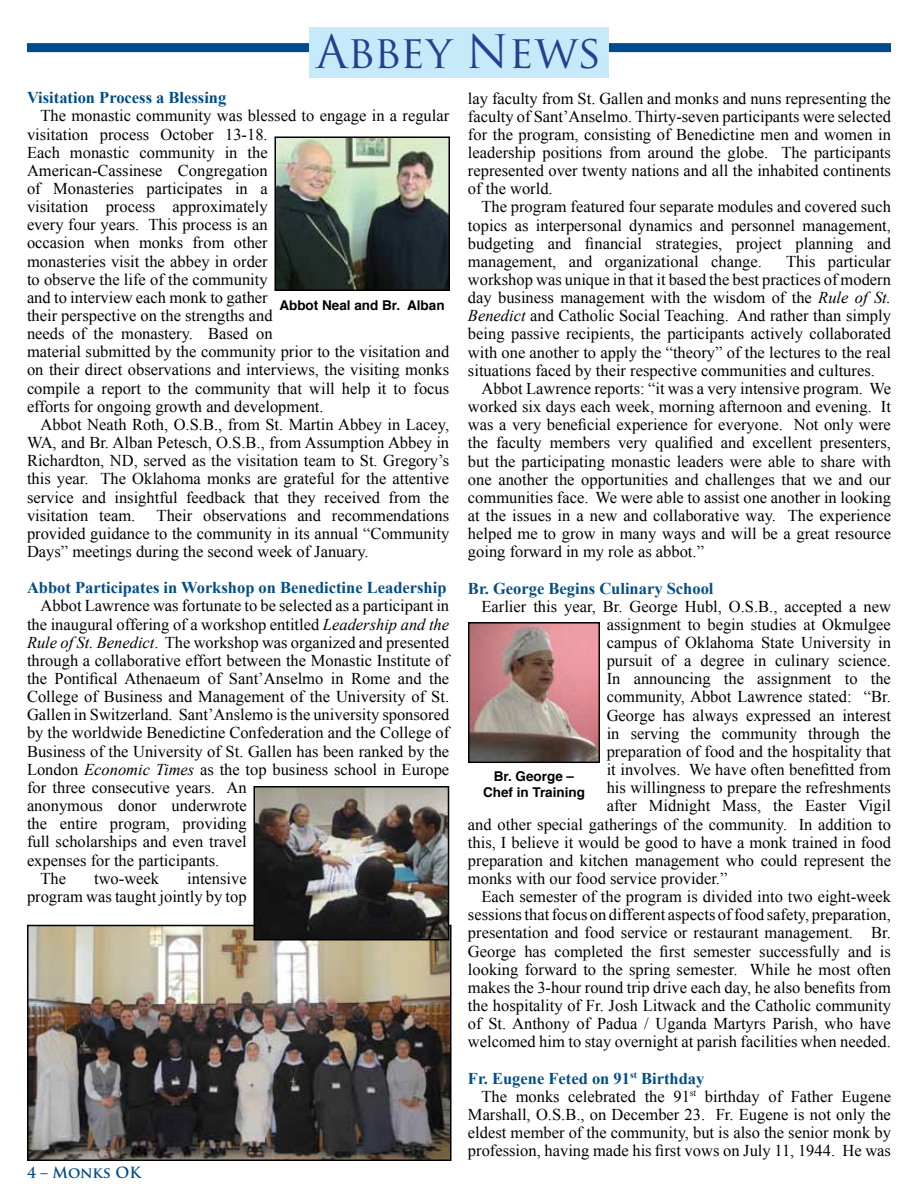
<style>
.page{position:relative;width:918px;height:1188px;background:#fff}
.page>*{position:absolute;margin:0;border:0;box-sizing:border-box;transform-origin:0 0}
.t1{font:45px "Trajan Pro";color:#25408f}
.t2{font:16.5px/18.1px "Times New Roman";color:#000;text-align:justify}
.t3{font:700 16.5px "Times New Roman";color:#004d87}
.t4{font:700 15px "Trajan Pro";letter-spacing:-.005em;color:#004b8d}
.t5{font:700 13.5px/16.2px "Helvetica";color:#000;text-align:center}
.s1{font-style:italic}
</style>
<div class="page">
<div style="left:27px;top:43px;width:864px;height:9px;background:#004b8d"></div>
<div style="left:309px;top:27px;width:300px;height:50px;background:#c7eafb"></div>
<img style="left:277px;top:139px;width:170px;height:149px">
<div style="left:274px;top:136px;width:176px;height:155px;border:2px solid #000"></div>
<img style="left:30px;top:928px;width:419px;height:230px">
<div style="left:27px;top:925px;width:425px;height:236px;border:2px solid #000"></div>
<img style="left:257px;top:789px;width:189px;height:148px">
<div style="left:254px;top:786px;width:195px;height:154px;border:2px solid #000"></div>
<img style="left:471px;top:625px;width:126px;height:135px">
<div style="left:468px;top:622px;width:132px;height:141px;border:2px solid #000"></div>
<h1 class="t1" style="left:316px;top:23px;width:287px">Abbey News</h1>
<p class="t3" style="left:27px;top:86px;width:201px">Visitation Process a Blessing</p>
<p class="t2" style="left:27px;top:107px;width:424px;text-align:left;text-indent:13px">The monastic community was blessed to engage in a regular visitation process October 13-18.<br>Each monastic community in the<br>American-Cassinese Congregation<br>of Monasteries participates in a<br>visitation process approximately<br>every four years. This process is an<br>occasion when monks from other<br>monasteries visit the abbey in order<br>to observe the life of the community<br>and to interview each monk to gather<br>their perspective on the strengths and<br>needs of the monastery. Based on<br>material submitted by the community prior to the visitation and on their direct observations and interviews, the visiting monks compile a report to the community that will help it to focus efforts for ongoing growth and development.</p>
<p class="t2" style="left:27px;top:415px;width:424px;text-indent:13px">Abbot Neath Roth, O.S.B., from St. Martin Abbey in Lacey, WA, and Br. Alban Petesch, O.S.B., from Assumption Abbey in Richardton, ND, served as the visitation team to St. Gregory’s this year. The Oklahoma monks are grateful for the attentive service and insightful feedback that they received from the visitation team.</p>
<p class="t5" style="left:279px;top:298px;width:167px">Abbot Neal and Br. Alban</p>
<p class="t2" style="left:27px;top:506px;width:424px;text-indent:130px">Their observations and recommendations provided guidance to the community in its annual “Community Days” meetings during the second week of January.</p>
<p class="t3" style="left:27px;top:576px;width:421px">Abbot Participates in Workshop on Benedictine Leadership</p>
<p class="t2" style="left:40px;top:597px;width:410px">Abbot Lawrence was fortunate to be selected as a participant in</p>
<p class="t2" style="left:27px;top:615px;width:424px">the inaugural offering of a workshop entitled <span class="s1">Leadership and the</span></p>
<p class="t2" style="left:27px;top:633px;width:424px"><span class="s1">Rule of St. Benedict</span>. The workshop was organized and presented</p>
<p class="t2" style="left:27px;top:651px;width:424px">through a collaborative effort between the Monastic Institute of</p>
<p class="t2" style="left:27px;top:669px;width:424px">the Pontifical Athenaeum of Sant’Anselmo in Rome and the</p>
<p class="t2" style="left:27px;top:687px;width:424px">College of Business and Management of the University of St.</p>
<p class="t2" style="left:27px;top:705px;width:424px">Gallen in Switzerland. Sant’Anslemo is the university sponsored</p>
<p class="t2" style="left:27px;top:724px;width:424px">by the worldwide Benedictine Confederation and the College of</p>
<p class="t2" style="left:27px;top:742px;width:424px">Business of the University of St. Gallen has been ranked by the</p>
<p class="t2" style="left:27px;top:760px;width:424px">London <span class="s1">Economic Times</span> as the top business school in Europe</p>
<p class="t2" style="left:27px;top:778px;width:221px">for three consecutive years. An</p>
<p class="t2" style="left:27px;top:796px;width:221px">anonymous donor underwrote</p>
<p class="t2" style="left:27px;top:814px;width:221px">the entire program, providing</p>
<p class="t2" style="left:27px;top:833px;width:221px">full scholarships and even travel</p>
<p class="t2" style="left:27px;top:851px;width:194px">expenses for the participants.</p>
<p class="t2" style="left:40px;top:869px;width:27px">The</p>
<p class="t2" style="left:94px;top:869px;width:67px">two-week</p>
<p class="t2" style="left:27px;top:869px;width:221px;text-align:right">intensive<br>program was taught jointly by top</p>
<p class="t4" style="left:27px;top:1163px;width:115px">4 – Monks OK</p>
<p class="t2" style="left:468px;top:89px;width:425px">lay faculty from St. Gallen and monks and nuns representing the faculty of Sant’Anselmo. Thirty-seven participants were selected for the program, consisting of Benedictine men and women in leadership positions from around the globe. The participants represented over twenty nations and all the inhabited continents of the world.</p>
<p class="t2" style="left:468px;top:198px;width:425px;text-indent:13px">The program featured four separate modules and covered such topics as interpersonal dynamics and personnel management, budgeting and financial strategies, project planning and management, and organizational change.</p>
<p class="t2" style="left:786px;top:252px;width:106px">This particular</p>
<p class="t2" style="left:468px;top:270px;width:425px">workshop was unique in that it based the best practices of modern</p>
<p class="t2" style="left:468px;top:288px;width:424px">day business management with the wisdom of the <span class="s1">Rule of St.</span></p>
<p class="t2" style="left:468px;top:306px;width:425px"><span class="s1">Benedict</span> and Catholic Social Teaching. And rather than simply</p>
<p class="t2" style="left:468px;top:325px;width:425px">being passive recipients, the participants actively collaborated</p>
<p class="t2" style="left:468px;top:343px;width:424px">with one another to apply the “theory” of the lectures to the real</p>
<p class="t2" style="left:468px;top:361px;width:408px">situations faced by their respective communities and cultures.</p>
<p class="t2" style="left:481px;top:379px;width:411px">Abbot Lawrence reports: “it was a very intensive program. We</p>
<p class="t2" style="left:468px;top:397px;width:424px">worked six days each week, morning afternoon and evening. It</p>
<p class="t2" style="left:468px;top:415px;width:424px">was a very beneficial experience for everyone. Not only were</p>
<p class="t2" style="left:468px;top:434px;width:425px">the faculty members very qualified and excellent presenters,</p>
<p class="t2" style="left:468px;top:452px;width:425px">but the participating monastic leaders were able to share with</p>
<p class="t2" style="left:468px;top:470px;width:425px">one another the opportunities and challenges that we and our</p>
<p class="t2" style="left:468px;top:488px;width:424px">communities face. We were able to assist one another in looking</p>
<p class="t2" style="left:468px;top:506px;width:425px">at the issues in a new and collaborative way. The experience</p>
<p class="t2" style="left:468px;top:524px;width:425px">helped me to grow in many ways and will be a great resource</p>
<p class="t2" style="left:468px;top:542px;width:237px">going forward in my role as abbot.”</p>
<p class="t3" style="left:468px;top:577px;width:247px">Br. George Begins Culinary School</p>
<p class="t2" style="left:481px;top:597px;width:411px">Earlier this year, Br. George Hubl, O.S.B., accepted a new</p>
<p class="t2" style="left:607px;top:615px;width:286px">assignment to begin studies at Okmulgee</p>
<p class="t2" style="left:607px;top:633px;width:286px">campus of Oklahoma State University in</p>
<p class="t2" style="left:607px;top:651px;width:286px">pursuit of a degree in culinary science.</p>
<p class="t2" style="left:607px;top:669px;width:286px">In announcing the assignment to the</p>
<p class="t2" style="left:607px;top:688px;width:286px">community, Abbot Lawrence stated: “Br.</p>
<p class="t2" style="left:607px;top:706px;width:286px">George has always expressed an interest</p>
<p class="t2" style="left:607px;top:724px;width:286px">in serving the community through the</p>
<p class="t2" style="left:607px;top:742px;width:286px">preparation of food and the hospitality that</p>
<p class="t2" style="left:607px;top:760px;width:286px">it involves. We have often benefitted from</p>
<p class="t2" style="left:607px;top:778px;width:286px">his willingness to prepare the refreshments</p>
<p class="t2" style="left:607px;top:797px;width:286px">after Midnight Mass, the Easter Vigil</p>
<p class="t2" style="left:468px;top:815px;width:424px">and other special gatherings of the community. In addition to</p>
<p class="t2" style="left:468px;top:833px;width:424px">this, I believe it would be good to have a monk trained in food</p>
<p class="t2" style="left:468px;top:851px;width:425px">preparation and kitchen management who could represent the</p>
<p class="t2" style="left:468px;top:869px;width:261px">monks with our food service provider.”</p>
<p class="t2" style="left:481px;top:887px;width:411px">Each semester of the program is divided into two eight-week</p>
<p class="t2" style="left:468px;top:905px;width:425px">sessions that focus on different aspects of food safety, preparation,</p>
<p class="t2" style="left:468px;top:924px;width:425px">presentation and food service or restaurant management. Br.</p>
<p class="t2" style="left:468px;top:942px;width:424px">George has completed the first semester successfully and is</p>
<p class="t2" style="left:468px;top:960px;width:424px">looking forward to the spring semester. While he most often</p>
<p class="t2" style="left:468px;top:978px;width:424px">makes the 3-hour round trip drive each day, he also benefits from</p>
<p class="t2" style="left:468px;top:996px;width:424px">the hospitality of Fr. Josh Litwack and the Catholic community</p>
<p class="t2" style="left:468px;top:1014px;width:424px">of St. Anthony of Padua / Uganda Martyrs Parish, who have</p>
<p class="t2" style="left:468px;top:1032px;width:424px">welcomed him to stay overnight at parish facilities when needed.</p>
<p class="t3" style="left:468px;top:1067px;width:238px">Fr. Eugene Feted on 91<sup>st</sup> Birthday</p>
<p class="t2" style="left:481px;top:1087px;width:411px">The monks celebrated the 91<sup>st</sup> birthday of Father Eugene</p>
<p class="t2" style="left:468px;top:1105px;width:424px">Marshall, O.S.B., on December 23. Fr. Eugene is not only the</p>
<p class="t2" style="left:468px;top:1123px;width:424px">eldest member of the community, but is also the senior monk by</p>
<p class="t2" style="left:468px;top:1141px;width:425px">profession, having made his first vows on July 11, 1944. He was</p>
<p class="t5" style="left:483px;top:768px;width:104px">Br. George –<br>Chef in Training</p>
</div>
